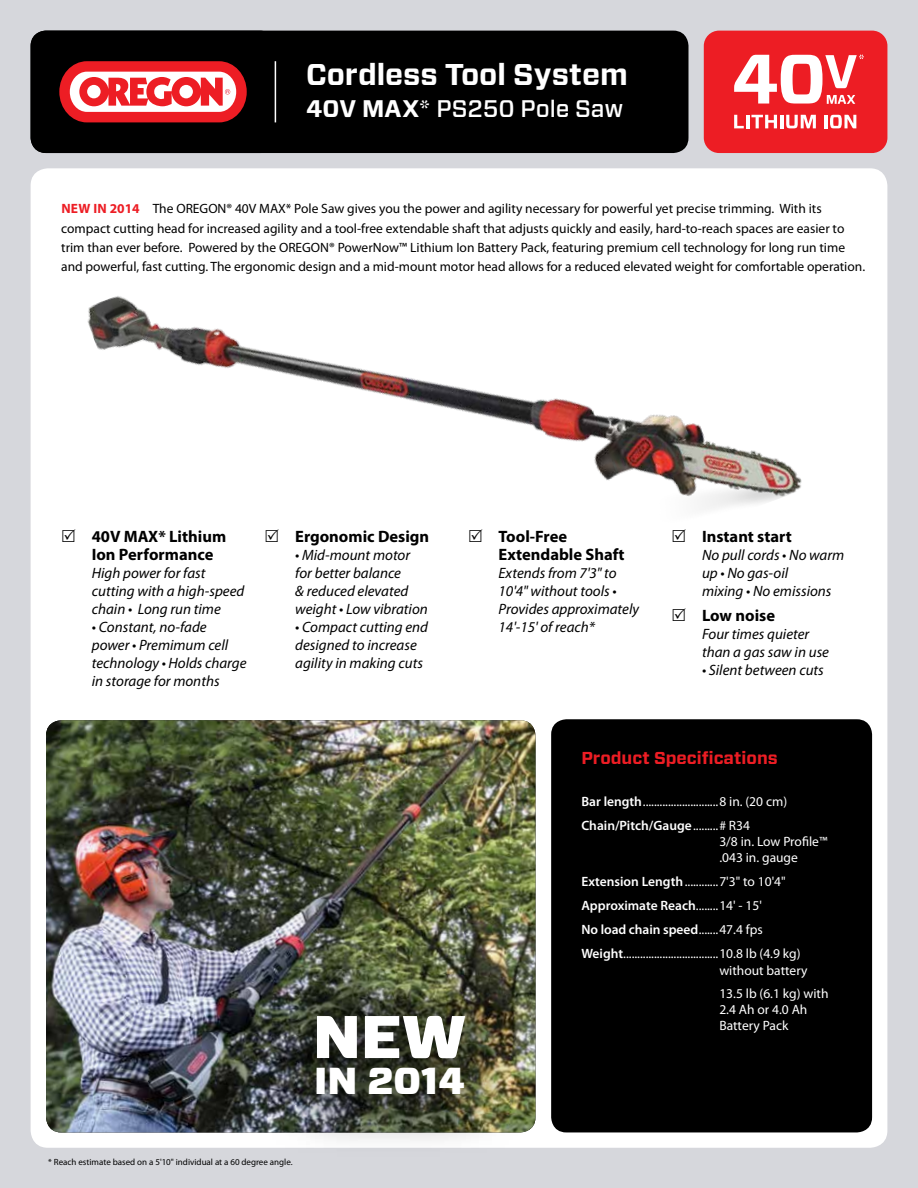
<style>
.page{position:relative;width:918px;height:1188px;background:#d6d7dc}
.page>*{position:absolute;margin:0;border:0;box-sizing:border-box;transform-origin:0 0}
.t1{font:900 60px "Forza";color:#fff}
.t2{font:900 37.5px "Forza";color:#fff}
.t3{font:700 30px "Forza";color:#fff}
.t4{font:500 24px "Forza";color:#fff}
.t5{font:700 17.25px "Forza";color:#ed1d24}
.t6{font:700 16.5px/18px "Myriad Pro";color:#000}
.t7{font:italic 15px/18px "Myriad Pro";color:#000}
.t8{font:13.5px/19.2px "Myriad Pro";color:#000}
.t9{font:13.5px/16.2px "Myriad Pro";color:#fff}
.t10{font:600 13.5px "Myriad Pro";color:#fff}
.t11{font:9px "Myriad Pro";color:#000}
.s1{font-weight:700}
.s2{font-weight:700;color:#ed1d24}
</style>
<div class="page">
<div style="left:31px;top:31px;width:658px;height:122px;background:#000;border-radius:15px"></div>
<div style="left:31px;top:168px;width:856px;height:980px;background:#fff;border-radius:17px"></div>
<img style="left:82px;top:94px;width:723px;height:415px">
<div style="left:704px;top:31px;width:183px;height:122px;background:#ed1d24;border-radius:15px"></div>
<svg style="left:734px;top:54px;width:130px;height:50px"></svg>
<svg style="left:734px;top:115px;width:82px;height:13px"></svg>
<svg style="left:824px;top:115px;width:32px;height:13px"></svg>
<img style="left:46px;top:720px;width:490px;height:412px">
<div style="left:551px;top:719px;width:321px;height:413px;background:#000;border-radius:15px"></div>
<div style="left:31px;top:31px;width:244px;height:122px;background:#000;border-radius:15px"></div>
<svg style="left:59px;top:61px;width:188px;height:61px;background:#e26064"></svg>
<hr style="left:275px;top:61px;width:1px;height:61px;background:#fff">
<div style="left:263px;top:960px;width:264px;height:197px;background:#000;opacity:.62"></div>
<h3 class="t3" style="left:306px;top:55px;width:323px">Cordless Tool System</h3>
<h3 class="t4" style="left:306px;top:93px;width:319px"><span class="s1">40V MAX</span>* PS250 Pole Saw</h3>
<p class="t8" style="left:61px;top:199px;width:805px"><span class="s2">New in 2014</span> The OREGON® 40V MAX* Pole Saw gives you the power and agility necessary for powerful yet precise trimming. With its compact cutting head for increased agility and a tool-free extendable shaft that adjusts quickly and easily, hard-to-reach spaces are easier to trim than ever before. Powered by the OREGON® PowerNow™ Lithium Ion Battery Pack, featuring premium cell technology for long run time and powerful, fast cutting. The ergonomic design and a mid-mount motor head allows for a reduced elevated weight for comfortable operation.</p>
<p class="t6" style="left:92px;top:527px;width:136px">40V MAX* Lithium<br>Ion Performance</p>
<p class="t7" style="left:92px;top:564px;width:154px">High power for fast cutting with a high-speed chain • Long run time</p>
<p class="t7" style="left:92px;top:618px;width:156px">• Constant, no-fade power • Premimum cell technology • Holds charge in storage for months</p>
<p class="t6" style="left:295px;top:527px;width:135px">Ergonomic Design</p>
<p class="t7" style="left:295px;top:546px;width:134px">• Mid-mount motor for better balance<br>&amp; reduced elevated weight • Low vibration</p>
<p class="t7" style="left:295px;top:618px;width:134px">• Compact cutting end designed to increase agility in making cuts</p>
<h1 class="t1" style="left:313px;top:997px;width:155px">NEW</h1>
<h2 class="t2" style="left:314px;top:1056px;width:152px">IN 2014</h2>
<p class="t11" style="left:48px;top:1156px;width:246px">* Reach estimate based on a 5'10" individual at a 60 degree angle.</p>
<p class="t6" style="left:499px;top:527px;width:128px">Tool-Free<br>Extendable Shaft</p>
<p class="t7" style="left:499px;top:564px;width:142px">Extends from 7'3" to<br>10'4" without tools •<br>Provides approximately<br>14'-15' of reach*</p>
<p class="t6" style="left:702px;top:527px;width:91px">Instant start</p>
<p class="t7" style="left:702px;top:546px;width:144px">No pull cords • No warm up • No gas-oil<br>mixing • No emissions</p>
<p class="t6" style="left:702px;top:606px;width:75px">Low noise</p>
<p class="t7" style="left:702px;top:624px;width:129px">Four times quieter than a gas saw in use</p>
<p class="t7" style="left:702px;top:660px;width:123px">• Silent between cuts</p>
<p class="t5" style="left:581px;top:746px;width:198px">Product Specifications</p>
<p class="t10" style="left:581px;top:793px;width:62px">Bar length</p>
<p class="t9" style="left:719px;top:793px;width:69px">8 in. (20 cm)</p>
<p class="t10" style="left:581px;top:817px;width:112px">Chain/Pitch/Gauge</p>
<p class="t9" style="left:719px;top:817px;width:109px"># R34<br>3/8 in. Low Profile™ .043 in. gauge</p>
<p class="t10" style="left:581px;top:873px;width:103px">Extension Length</p>
<p class="t9" style="left:719px;top:874px;width:68px">7'3" to 10'4"</p>
<p class="t10" style="left:581px;top:897px;width:116px">Approximate Reach</p>
<p class="t9" style="left:719px;top:898px;width:44px">14' - 15'</p>
<p class="t10" style="left:581px;top:921px;width:118px">No load chain speed</p>
<p class="t9" style="left:719px;top:922px;width:45px">47.4 fps</p>
<p class="t10" style="left:581px;top:945px;width:43px">Weight</p>
<p class="t9" style="left:719px;top:946px;width:90px">10.8 lb (4.9 kg) without battery</p>
<p class="t9" style="left:719px;top:985px;width:111px">13.5 lb (6.1 kg) with<br>2.4 Ah or 4.0 Ah<br>Battery Pack</p>
</div>
